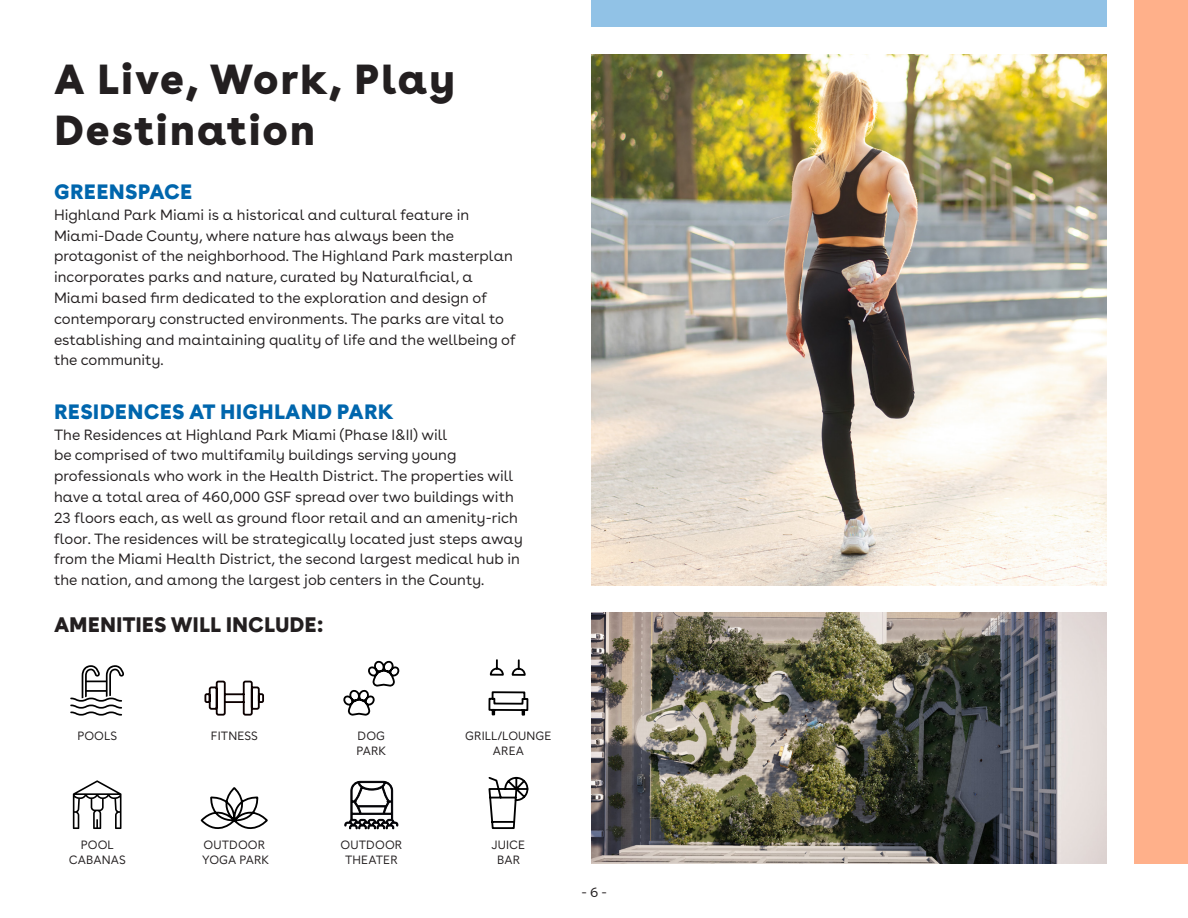
<style>
.page{position:relative;width:1188px;height:918px;background:#fff}
.page>*{position:absolute;margin:0;border:0;box-sizing:border-box;transform-origin:0 0}
.t1{font:900 42px/51px "Buenos Aires";letter-spacing:.04em;color:#231f20}
.t2{font:900 21px "Buenos Aires";color:#231f20}
.t3{font:900 20.85px "Buenos Aires";letter-spacing:.01em;color:#0066ad}
.t4{font:14.85px/20.9px "Buenos Aires";color:#231f20}
.t5{font:13.5px "Buenos Aires";color:#231f20}
.t6{font:12px/15px "Buenos Aires";letter-spacing:.01em;color:#231f20;text-align:center}
</style>
<div class="page">
<img style="left:591px;top:54px;width:516px;height:531px">
<div style="left:1134px;top:0;width:54px;height:864px;background:#ffb08a"></div>
<img style="left:591px;top:612px;width:516px;height:252px">
<svg style="left:204px;top:680px;width:60px;height:36px"></svg>
<svg style="left:343px;top:660px;width:57px;height:56px"></svg>
<svg style="left:200px;top:788px;width:68px;height:41px"></svg>
<svg style="left:488px;top:776px;width:41px;height:53px"></svg>
<svg style="left:488px;top:659px;width:41px;height:57px"></svg>
<svg style="left:70px;top:665px;width:54px;height:51px"></svg>
<svg style="left:344px;top:781px;width:54px;height:48px"></svg>
<svg style="left:73px;top:780px;width:49px;height:49px"></svg>
<div style="left:592px;top:0;width:515px;height:27px;background:#91c2e6"></div>
<p class="t1" style="left:54px;top:49px;width:403px">A Live, Work, Play<br>Destination</p>
<p class="t3" style="left:54px;top:173px;width:140px">GREENSPACE</p>
<p class="t4" style="left:54px;top:203px;width:463px">Highland Park Miami is a historical and cultural feature in Miami-Dade County, where nature has always been the protagonist of the neighborhood. The Highland Park masterplan incorporates parks and nature, curated by Naturalficial, a Miami based firm dedicated to the exploration and design of contemporary constructed environments. The parks are vital to establishing and maintaining quality of life and the wellbeing of the community.</p>
<p class="t3" style="left:54px;top:393px;width:341px">RESIDENCES AT HIGHLAND PARK</p>
<p class="t4" style="left:54px;top:423px;width:470px">The Residences at Highland Park Miami (Phase I&amp;II) will<br>be comprised of two multifamily buildings serving young professionals who work in the Health District. The properties will have a total area of 460,000 GSF spread over two buildings with 23 floors each, as well as ground floor retail and an amenity-rich floor. The residences will be strategically located just steps away from the Miami Health District, the second largest medical hub in the nation, and among the largest job centers in the County.</p>
<p class="t2" style="left:54px;top:606px;width:271px">AMENITIES WILL INCLUDE:</p>
<p class="t6" style="left:77px;top:727px;width:41px">POOLS</p>
<p class="t6" style="left:69px;top:836px;width:58px">POOL<br>CABANAS</p>
<p class="t6" style="left:211px;top:727px;width:49px">FITNESS</p>
<p class="t6" style="left:204px;top:836px;width:63px">OUTDOOR</p>
<p class="t6" style="left:202px;top:851px;width:69px">YOGA PARK</p>
<p class="t6" style="left:356px;top:727px;width:31px;text-align:left">DOG<br>PARK</p>
<p class="t6" style="left:341px;top:836px;width:63px">OUTDOOR</p>
<p class="t6" style="left:345px;top:851px;width:54px">THEATER</p>
<p class="t6" style="left:465px;top:727px;width:88px">GRILL/LOUNGE<br>AREA</p>
<p class="t6" style="left:492px;top:836px;width:35px">JUICE<br>BAR</p>
<p class="t5" style="left:581px;top:882px;width:27px">- 6 -</p>
</div>
